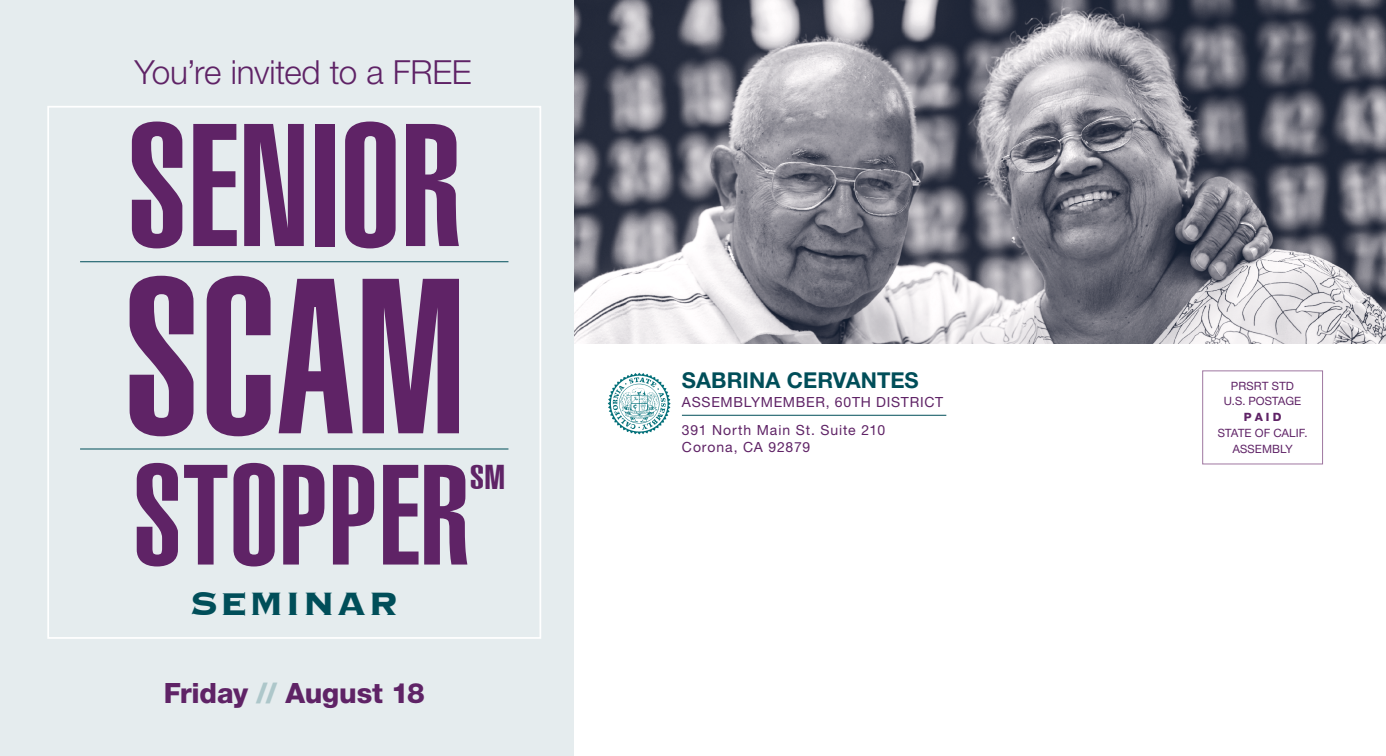
<style>
.page{position:relative;width:1386px;height:756px;background:#fff}
.page>*{position:absolute;margin:0;border:0;box-sizing:border-box;transform-origin:0 0}
.t1{font:900 217px "Corporate Compressed";color:#5f2366;scale:1.06 1}
.t2{font:900 171.5px "Corporate Compressed";color:#5f2366;scale:1.06 1}
.t3{font:900 140px "Corporate Compressed";color:#5f2366;scale:1.06 1}
.t4{font:700 42px "Copperplate";letter-spacing:.03em;color:#004e59}
.t5{font:900 33.6px "Corporate Compressed";color:#5f2366;scale:1.29 1}
.t6{font:300 33.25px "Helvetica Neue LT Pro";letter-spacing:-.01em;color:#5f2366}
.t7{font:800 28px "Helvetica Neue LT Pro";letter-spacing:-.01em;color:#5f2366}
.t8{font:700 21.88px "Helvetica Neue LT Pro";color:#004e59}
.t9{font:14px "Helvetica Neue LT Pro";letter-spacing:.055em;color:#5f2366}
.t10{font:500 12.25px/15.8px "Nimbus San Nov T";color:#5f2366;text-align:center}
.s1{color:#adc7ca}
.s2{font-family:"Nimbus San Nov T Heav";font-weight:400}
</style>
<div class="page">
<img style="left:573px;top:0;width:813px;height:344px">
<div style="left:0;top:0;width:573px;height:756px;background:#e5ecee"></div>
<img style="left:607px;top:372px;width:64px;height:63px">
<hr style="left:682px;top:415px;width:264px;height:1px;background:#004e59">
<div style="left:1202px;top:370px;width:121px;height:94px;border:1px solid #9f77a0"></div>
<div style="left:47px;top:106px;width:494px;height:533px;border:2px solid #fff"></div>
<hr style="left:80px;top:261px;width:428px;height:1px;background:#004e59">
<hr style="left:80px;top:449px;width:428px;height:1px;background:#004e59">
<p class="t6" style="left:135px;top:52px;width:338px">You’re invited to a FREE</p>
<p class="t2" style="left:127px;top:85px;width:318px">SENIOR</p>
<p class="t1" style="left:123px;top:229px;width:324px">SCAM</p>
<p class="t3" style="left:133px;top:433px;width:320px">STOPPER</p>
<p class="t5" style="left:470px;top:458px;width:29px">SM</p>
<p class="t4" style="left:190px;top:576px;width:210px">SEMINAR</p>
<p class="t7" style="left:164px;top:676px;width:263px">Friday <span class="s1">//</span> August 18</p>
<p class="t8" style="left:682px;top:366px;width:238px">SABRINA CERVANTES</p>
<p class="t9" style="left:682px;top:394px;width:263px">ASSEMBLYMEMBER, 60TH DISTRICT</p>
<p class="t9" style="left:682px;top:421px;width:205px">391 North Main St. Suite 210</p>
<p class="t9" style="left:682px;top:439px;width:130px">Corona, CA 92879</p>
<p class="t10" style="left:1231px;top:378px;width:65px">PRSRT STD</p>
<p class="t10" style="left:1224px;top:393px;width:79px">U.S. POSTAGE</p>
<p class="t10" style="left:1218px;top:409px;width:91px"><span class="s2">P A I D<br></span>STATE OF CALIF.</p>
<p class="t10" style="left:1232px;top:441px;width:62px">ASSEMBLY</p>
</div>
